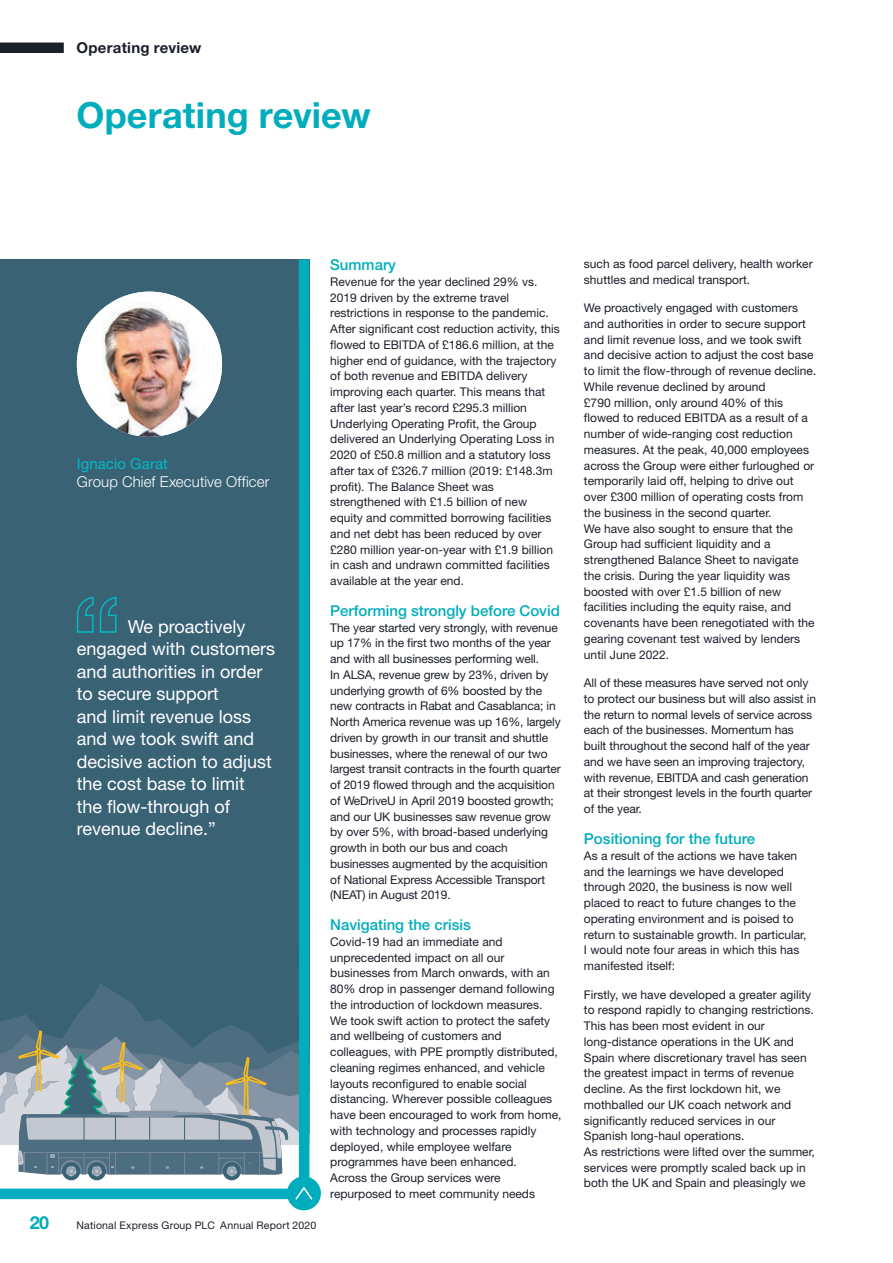
<style>
.page{position:relative;width:893px;height:1263px;background:#fff}
.page>*{position:absolute;margin:0;border:0;box-sizing:border-box;transform-origin:0 0}
.t1{font:700 36px "Helvetica Neue LT Std";letter-spacing:.005em;color:#00adbc}
.t2{font:18px/22.5px "Helvetica Neue LT Std";color:#fff}
.t3{font:700 18px "Helvetica Neue LT Std";color:#00adbc}
.t4{font:500 15px "Helvetica Neue LT Std";color:#00adbc}
.t5{font:300 15px "Helvetica Neue LT Std";letter-spacing:.005em;color:#fff}
.t6{font:700 15px "Helvetica Neue LT Std";letter-spacing:.015em;color:#1b1f2a}
.t7{font:15px "Helvetica Neue LT Std";letter-spacing:.005em;color:#00bac7}
.t8{font:12px/15.8px "Helvetica Neue LT Std";color:#1b1f2a}
.t9{font:10.5px "Helvetica Neue LT Std";letter-spacing:.02em;color:#1b1f2a}
</style>
<div class="page">
<svg style="left:0;top:259px;width:315px;height:952px;background:#527988"></svg>
<div style="left:287px;top:1176px;width:34px;height:34px;background:#00adbc;border-radius:50%"></div>
<svg style="left:295px;top:1186px;width:18px;height:14px"></svg>
<svg style="left:76px;top:596px;width:41px;height:37px;background:#2d7385"></svg>
<div style="left:0;top:43px;width:64px;height:10px;background:#1b1f2a"></div>
<p class="t6" style="left:77px;top:39px;width:126px">Operating review</p>
<h1 class="t1" style="left:77px;top:93px;width:296px">Operating review</h1>
<p class="t7" style="left:77px;top:455px;width:93px">Ignacio Garat</p>
<p class="t5" style="left:77px;top:472px;width:194px">Group Chief Executive Officer</p>
<h2 class="t2" style="left:77px;top:615px;width:200px;text-indent:51px">We proactively engaged with customers and authorities in order to secure support<br>and limit revenue loss and we took swift and decisive action to adjust the cost base to limit<br>the flow-through of revenue decline.”</h2>
<h2 class="t3" style="left:30px;top:1211px;width:21px">20</h2>
<p class="t9" style="left:77px;top:1219px;width:241px">National Express Group PLC Annual Report 2020</p>
<p class="t4" style="left:330px;top:256px;width:67px">Summary</p>
<p class="t8" style="left:330px;top:274px;width:231px">Revenue for the year declined 29% vs.<br>2019 driven by the extreme travel restrictions in response to the pandemic.<br>After significant cost reduction activity, this flowed to EBITDA of £186.6 million, at the higher end of guidance, with the trajectory of both revenue and EBITDA delivery improving each quarter. This means that after last year’s record £295.3 million Underlying Operating Profit, the Group delivered an Underlying Operating Loss in 2020 of £50.8 million and a statutory loss after tax of £326.7 million (2019: £148.3m profit). The Balance Sheet was strengthened with £1.5 billion of new equity and committed borrowing facilities and net debt has been reduced by over £280 million year-on-year with £1.9 billion in cash and undrawn committed facilities available at the year end.</p>
<p class="t4" style="left:330px;top:602px;width:231px">Performing strongly before Covid</p>
<p class="t8" style="left:330px;top:619px;width:232px">The year started very strongly, with revenue up 17% in the first two months of the year and with all businesses performing well.<br>In ALSA, revenue grew by 23%, driven by underlying growth of 6% boosted by the new contracts in Rabat and Casablanca; in North America revenue was up 16%, largely driven by growth in our transit and shuttle businesses, where the renewal of our two largest transit contracts in the fourth quarter of 2019 flowed through and the acquisition of WeDriveU in April 2019 boosted growth; and our UK businesses saw revenue grow by over 5%, with broad-based underlying growth in both our bus and coach businesses augmented by the acquisition of National Express Accessible Transport (NEAT) in August 2019.</p>
<p class="t4" style="left:330px;top:916px;width:142px">Navigating the crisis</p>
<p class="t8" style="left:330px;top:934px;width:233px">Covid-19 had an immediate and unprecedented impact on all our businesses from March onwards, with an 80% drop in passenger demand following the introduction of lockdown measures.<br>We took swift action to protect the safety and wellbeing of customers and colleagues, with PPE promptly distributed, cleaning regimes enhanced, and vehicle layouts reconfigured to enable social distancing. Wherever possible colleagues have been encouraged to work from home, with technology and processes rapidly deployed, while employee welfare programmes have been enhanced.<br>Across the Group services were repurposed to meet community needs</p>
<p class="t8" style="left:584px;top:256px;width:230px">such as food parcel delivery, health worker shuttles and medical transport.</p>
<p class="t8" style="left:584px;top:300px;width:234px">We proactively engaged with customers and authorities in order to secure support and limit revenue loss, and we took swift and decisive action to adjust the cost base to limit the flow-through of revenue decline.<br>While revenue declined by around<br>£790 million, only around 40% of this flowed to reduced EBITDA as a result of a number of wide-ranging cost reduction measures. At the peak, 40,000 employees across the Group were either furloughed or temporarily laid off, helping to drive out over £300 million of operating costs from the business in the second quarter.<br>We have also sought to ensure that the Group had sufficient liquidity and a strengthened Balance Sheet to navigate the crisis. During the year liquidity was boosted with over £1.5 billion of new facilities including the equity raise, and covenants have been renegotiated with the gearing covenant test waived by lenders until June 2022.</p>
<p class="t8" style="left:584px;top:675px;width:234px">All of these measures have served not only to protect our business but will also assist in the return to normal levels of service across each of the businesses. Momentum has built throughout the second half of the year and we have seen an improving trajectory, with revenue, EBITDA and cash generation at their strongest levels in the fourth quarter of the year.</p>
<p class="t4" style="left:584px;top:830px;width:173px">Positioning for the future</p>
<p class="t8" style="left:584px;top:847px;width:224px">As a result of the actions we have taken and the learnings we have developed through 2020, the business is now well placed to react to future changes to the operating environment and is poised to return to sustainable growth. In particular, I would note four areas in which this has manifested itself:</p>
<p class="t8" style="left:584px;top:986px;width:232px">Firstly, we have developed a greater agility to respond rapidly to changing restrictions.<br>This has been most evident in our long-distance operations in the UK and Spain where discretionary travel has seen the greatest impact in terms of revenue decline. As the first lockdown hit, we mothballed our UK coach network and significantly reduced services in our Spanish long-haul operations.<br>As restrictions were lifted over the summer, services were promptly scaled back up in both the UK and Spain and pleasingly we</p>
</div>
